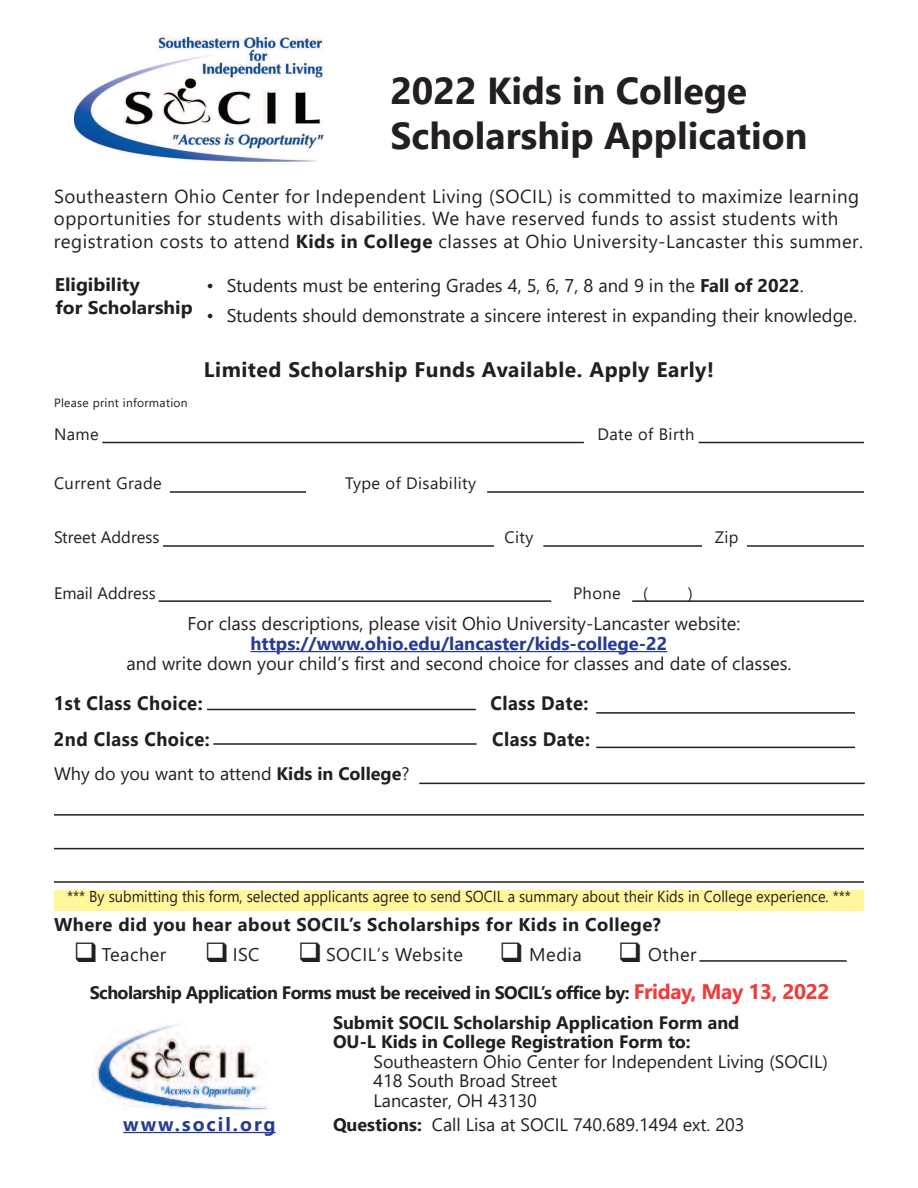
<style>
.page{position:relative;width:918px;height:1188px;background:#fff}
.page>*{position:absolute;margin:0;border:0;box-sizing:border-box;transform-origin:0 0}
.t1{font:700 37.5px/45px "Segoe UI";color:#231f20}
.t2{font:700 21px "Segoe UI";letter-spacing:.025em;color:#231f20}
.t3{font:700 19.5px "Segoe UI";letter-spacing:.1em;color:#263c94}
.t4{font:700 19.35px "Segoe UI";letter-spacing:.025em;color:#231f20;scale:.95 1}
.t5{font:18.75px/22.5px "Segoe UI";letter-spacing:.025em;color:#231f20}
.t6{font:18.6px "Segoe UI";letter-spacing:.025em;color:#231f20}
.t7{font:18.3px "Segoe UI";color:#231f20}
.t8{font:700 18.3px "Segoe UI";letter-spacing:.025em;color:#231f20}
.t9{font:700 18.3px "Segoe UI";color:#263c94}
.t10{font:700 18.3px/23.7px "Segoe UI";color:#231f20;scale:1.05 1}
.t11{font:18.3px "Segoe UI";letter-spacing:.025em;color:#231f20}
.t12{font:18px/19.5px "Segoe UI";color:#231f20}
.t13{font:700 18px/19.5px "Segoe UI";color:#231f20}
.t14{font:700 18px "Segoe UI";letter-spacing:-.03em;color:#231f20}
.t15{font:16.5px "Segoe UI";letter-spacing:.025em;color:#231f20}
.t16{font:16.5px "Segoe UI";color:#231f20}
.t17{font:15.75px "Segoe UI";color:#231f20;scale:.93 1}
.t18{font:12px "Segoe UI";letter-spacing:.025em;color:#231f20}
.s1{font-size:18.75px}
.s2{font-weight:700;font-size:18.75px}
.s3{font-weight:700}
.s4{font-size:21px;color:#ee3c3a}
</style>
<div class="page">
<hr style="left:123px;top:1132px;width:153px;height:1px;background:#263c94">
<hr style="left:699px;top:960px;width:148px;height:2px;background:#231f20">
<hr style="left:102px;top:442px;width:482px;height:1px;background:#231f20">
<hr style="left:170px;top:491px;width:136px;height:2px;background:#231f20">
<hr style="left:163px;top:545px;width:331px;height:2px;background:#231f20">
<hr style="left:159px;top:600px;width:392px;height:2px;background:#231f20">
<hr style="left:543px;top:545px;width:159px;height:2px;background:#231f20">
<hr style="left:632px;top:600px;width:232px;height:2px;background:#231f20">
<hr style="left:747px;top:545px;width:117px;height:2px;background:#231f20">
<hr style="left:487px;top:491px;width:377px;height:2px;background:#231f20">
<hr style="left:699px;top:442px;width:165px;height:1px;background:#231f20">
<hr style="left:207px;top:709px;width:269px;height:1px;background:#231f20">
<hr style="left:213px;top:743px;width:264px;height:2px;background:#231f20">
<hr style="left:596px;top:747px;width:259px;height:1px;background:#231f20">
<hr style="left:596px;top:712px;width:259px;height:2px;background:#231f20">
<hr style="left:419px;top:783px;width:446px;height:1px;background:#231f20">
<hr style="left:54px;top:814px;width:810px;height:2px;background:#231f20">
<hr style="left:54px;top:848px;width:810px;height:1px;background:#231f20">
<hr style="left:54px;top:881px;width:810px;height:2px;background:#231f20">
<img style="left:93px;top:1024px;width:178px;height:87px">
<hr style="left:251px;top:651px;width:416px;height:1px;background:#263c94">
<div style="left:54px;top:890px;width:810px;height:21px;background:#fff79a"></div>
<img style="left:75px;top:37px;width:249px;height:125px">
<h1 class="t1" style="left:390px;top:66px;width:419px">2022 Kids in College<br>Scholarship Application</h1>
<p class="t5" style="left:54px;top:184px;width:807px">Southeastern Ohio Center for Independent Living (SOCIL) is committed to maximize learning opportunities for students with disabilities. We have reserved funds to assist students with</p>
<p class="t6" style="left:54px;top:228px;width:811px"><span class="s1">registration costs to attend</span> <span class="s2">Kids in College</span> classes at Ohio University-Lancaster this summer.</p>
<p class="t10" style="left:55px;top:271px;width:133px">Eligibility<br>for Scholarship</p>
<p class="t7" style="left:207px;top:273px;width:599px">• Students must be entering Grades 4, 5, 6, 7, 8 and 9 in the <span class="s3">Fall of 2022</span>.</p>
<p class="t7" style="left:207px;top:302px;width:652px">• Students should demonstrate a sincere interest in expanding their knowledge.</p>
<p class="t2" style="left:204px;top:354px;width:512px">Limited Scholarship Funds Available. Apply Early!</p>
<p class="t18" style="left:54px;top:394px;width:135px">Please print information</p>
<p class="t15" style="left:54px;top:422px;width:46px">Name</p>
<p class="t15" style="left:597px;top:422px;width:99px">Date of Birth</p>
<p class="t15" style="left:54px;top:472px;width:109px">Current Grade</p>
<p class="t15" style="left:345px;top:472px;width:133px">Type of Disability</p>
<p class="t16" style="left:54px;top:526px;width:107px">Street Address</p>
<p class="t15" style="left:504px;top:526px;width:31px">City</p>
<p class="t15" style="left:715px;top:526px;width:25px">Zip</p>
<p class="t16" style="left:54px;top:581px;width:103px">Email Address</p>
<p class="t15" style="left:573px;top:581px;width:49px">Phone</p>
<p class="t15" style="left:643px;top:581px;width:6px">(</p>
<p class="t15" style="left:688px;top:581px;width:6px">)</p>
<p class="t7" style="left:188px;top:610px;width:555px">For class descriptions, please visit Ohio University-Lancaster website:</p>
<p class="t9" style="left:251px;top:630px;width:418px">https://www.ohio.edu/lancaster/kids-college-22</p>
<p class="t7" style="left:126px;top:650px;width:667px">and write down your child’s first and second choice for classes and date of classes.</p>
<p class="t4" style="left:54px;top:690px;width:158px">1st Class Choice:</p>
<p class="t4" style="left:491px;top:690px;width:104px">Class Date:</p>
<p class="t4" style="left:54px;top:725px;width:166px">2nd Class Choice:</p>
<p class="t4" style="left:492px;top:725px;width:104px">Class Date:</p>
<p class="t12" style="left:54px;top:763px;width:357px">Why do you want to attend <span class="s3">Kids in College</span>?</p>
<p class="t17" style="left:67px;top:885px;width:844px">*** By submitting this form, selected applicants agree to send SOCIL a summary about their Kids in College experience. ***</p>
<p class="t8" style="left:54px;top:912px;width:608px">Where did you hear about SOCIL’s Scholarships for Kids in College?</p>
<p class="t11" style="left:74px;top:941px;width:94px">❑ Teacher</p>
<p class="t7" style="left:205px;top:941px;width:56px">❑ ISC</p>
<p class="t11" style="left:326px;top:941px;width:138px">SOCIL’s Website</p>
<p class="t7" style="left:529px;top:941px;width:54px">Media</p>
<p class="t7" style="left:618px;top:941px;width:80px">❑ Other</p>
<p class="t14" style="left:90px;top:980px;width:741px">Scholarship Application Forms must be received in SOCIL’s office by: <span class="s4">Friday, May 13, 2022</span></p>
<p class="t13" style="left:333px;top:1012px;width:408px">Submit SOCIL Scholarship Application Form and<br>OU-L Kids in College Registration Form to:</p>
<p class="t12" style="left:374px;top:1051px;width:456px">Southeastern Ohio Center for Independent Living (SOCIL)<br>418 South Broad Street<br>Lancaster, OH 43130</p>
<p class="t3" style="left:123px;top:1110px;width:154px">www.socil.org</p>
<p class="t12" style="left:333px;top:1114px;width:413px"><span class="s3">Questions:</span> Call Lisa at SOCIL 740.689.1494 ext. 203</p>
</div>
